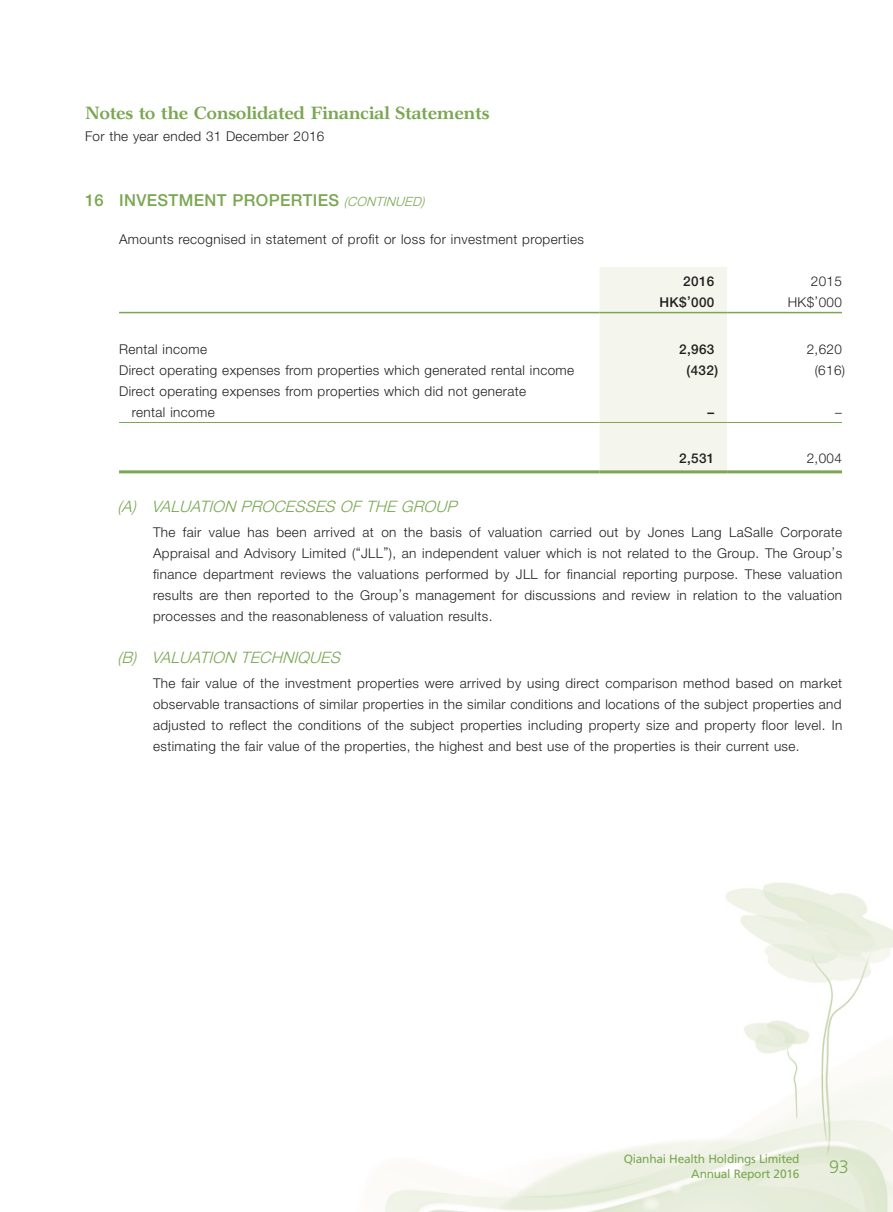
<style>
.page{position:relative;width:893px;height:1212px;background:#fff}
.page>*{position:absolute;margin:0;border:0;box-sizing:border-box;transform-origin:0 0}
.t1{font:700 18px "Garth Graphic Std";letter-spacing:-.03em;color:#7aa752}
.t2{font:300 18px "Frutiger LT Std";color:#7aa752}
.Heading_1{font:500 16.5px "Helvetica Neue LT Std";letter-spacing:.025em;color:#7aa752}
.Heading_2{font:italic 300 15.75px "Helvetica Neue LT Std";color:#7aa752}
.Body_Text{font:300 13.5px/21px "Helvetica Neue LT Std";letter-spacing:.03em;color:#231f20;text-align:justify}
.Body_Text-2{font:500 13.5px "Helvetica Neue LT Std";color:#231f20}
.t3{font:12px/14.2px "Frutiger LT Std";letter-spacing:-.02em;color:#7aa752;text-align:right}
.s1{font-weight:300;font-style:italic;font-size:12.75px}
</style>
<div class="page">
<img style="left:385px;top:1139px;width:508px;height:73px">
<img style="left:722px;top:882px;width:171px;height:275px">
<div style="left:600px;top:267px;width:127px;height:203px;background:#f4f6ed"></div>
<hr style="left:119px;top:312px;width:481px;height:1px;background:#7aa752">
<hr style="left:600px;top:312px;width:127px;height:1px;background:#7aa752">
<hr style="left:727px;top:312px;width:115px;height:1px;background:#7aa752">
<hr style="left:119px;top:422px;width:481px;height:1px;background:#7aa752">
<hr style="left:600px;top:422px;width:127px;height:1px;background:#7aa752">
<hr style="left:727px;top:422px;width:115px;height:1px;background:#7aa752">
<hr style="left:119px;top:470px;width:481px;height:3px;background:#7aa752">
<hr style="left:600px;top:470px;width:127px;height:3px;background:#7aa752">
<hr style="left:727px;top:470px;width:115px;height:3px;background:#7aa752">
<h1 class="t1" style="left:85px;top:102px;width:406px">Notes to the Consolidated Financial Statements</h1>
<p class="Body_Text" style="left:85px;top:125px;width:241px">For the year ended 31 December 2016</p>
<p class="Heading_1" style="left:85px;top:190px;width:345px">16 INVESTMENT PROPERTIES <span class="s1">(CONTINUED)</span></p>
<p class="Body_Text" style="left:119px;top:228px;width:466px">Amounts recognised in statement of profit or loss for investment properties</p>
<p class="Body_Text-2" style="left:683px;top:273px;width:33px">2016</p>
<p class="Body_Text" style="left:811px;top:270px;width:33px">2015</p>
<p class="Body_Text-2" style="left:659px;top:294px;width:57px">HK$’000</p>
<p class="Body_Text" style="left:788px;top:291px;width:56px">HK$’000</p>
<p class="Body_Text" style="left:119px;top:338px;width:89px">Rental income</p>
<p class="Body_Text-2" style="left:679px;top:341px;width:37px">2,963</p>
<p class="Body_Text" style="left:807px;top:338px;width:37px">2,620</p>
<p class="Body_Text" style="left:119px;top:359px;width:457px">Direct operating expenses from properties which generated rental income</p>
<p class="Body_Text-2" style="left:687px;top:362px;width:33px">(432)</p>
<p class="Body_Text" style="left:815px;top:359px;width:32px">(616)</p>
<p class="Body_Text" style="left:132px;top:380px;width:396px;text-indent:-13px">Direct operating expenses from properties which did not generate rental income</p>
<p class="Body_Text-2" style="left:708px;top:404px;width:8px">–</p>
<p class="Body_Text" style="left:835px;top:401px;width:8px">–</p>
<p class="Body_Text-2" style="left:679px;top:450px;width:37px">2,531</p>
<p class="Body_Text" style="left:807px;top:447px;width:37px">2,004</p>
<p class="Heading_2" style="left:117px;top:497px;width:346px">(A) VALUATION PROCESSES OF THE GROUP</p>
<p class="Body_Text" style="left:153px;top:522px;width:691px">The fair value has been arrived at on the basis of valuation carried out by Jones Lang LaSalle Corporate Appraisal and Advisory Limited (“JLL”), an independent valuer which is not related to the Group. The Group’s finance department reviews the valuations performed by JLL for financial reporting purpose. These valuation results are then reported to the Group’s management for discussions and review in relation to the valuation processes and the reasonableness of valuation results.</p>
<p class="Heading_2" style="left:117px;top:648px;width:229px">(B) VALUATION TECHNIQUES</p>
<p class="Body_Text" style="left:153px;top:673px;width:691px">The fair value of the investment properties were arrived by using direct comparison method based on market observable transactions of similar properties in the similar conditions and locations of the subject properties and adjusted to reflect the conditions of the subject properties including property size and property floor level. In estimating the fair value of the properties, the highest and best use of the properties is their current use.</p>
<p class="t3" style="left:624px;top:1152px;width:177px">Qianhai Health Holdings Limited<br>Annual Report 2016</p>
<h1 class="t2" style="left:829px;top:1157px;width:21px">93</h1>
</div>
